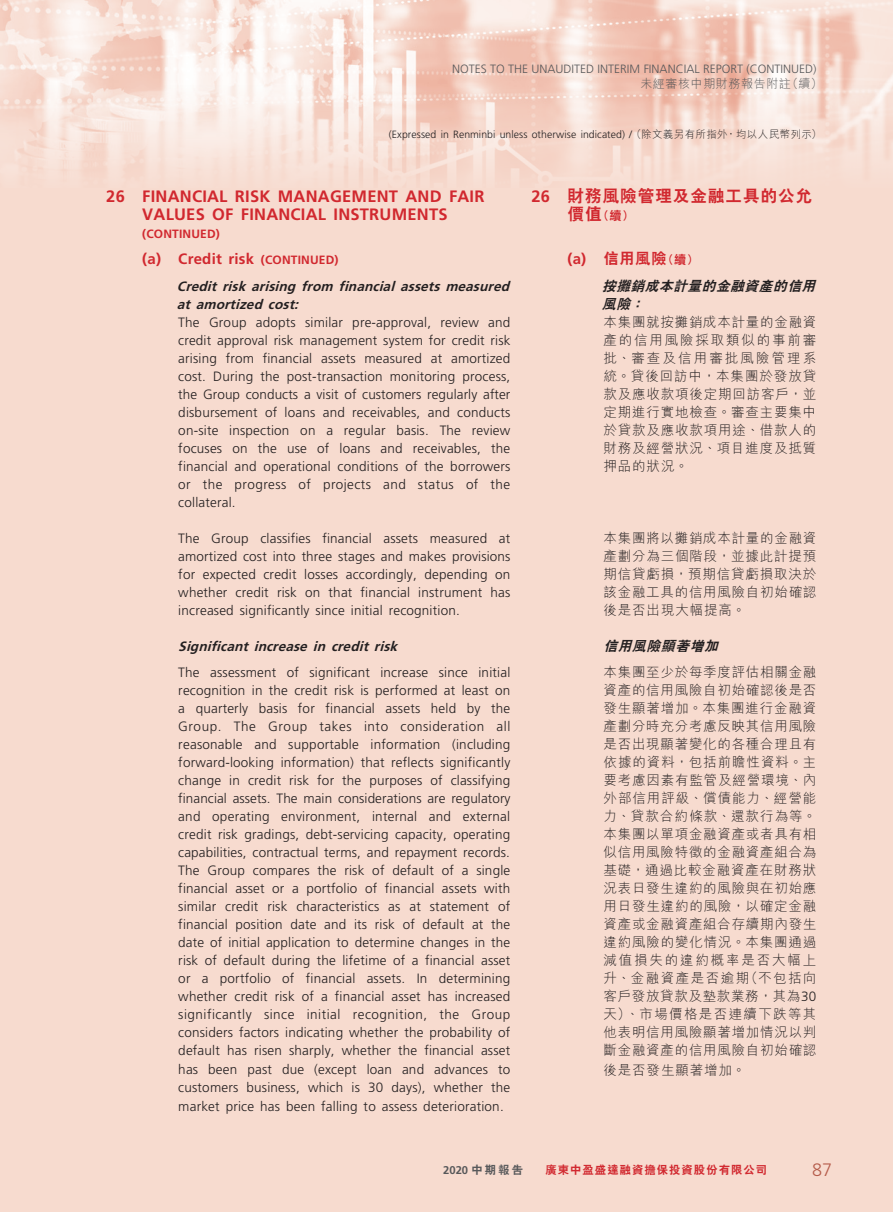
<style>
.page{position:relative;width:893px;height:1212px;background:#f7dbcf}
.page>*{position:absolute;margin:0;border:0;box-sizing:border-box;transform-origin:0 0}
.t1{font:300 18px "Frutiger LT Std";color:#b55b4a}
._03_H1{font:700 16.5px/18px "Frutiger LT Std";letter-spacing:.015em;color:#d1282f;text-align:center}
._03_H1-2{font:800 16.5px "C Hei 2 HK";letter-spacing:.065em;color:#d1282f}
._04___H2{font:700 15px "Frutiger LT Std";letter-spacing:.015em;color:#d1282f}
._04___H2-2{font:800 15px "C Hei 2 HK";color:#d1282f}
._13_____P4{font:300 13.5px/18px "Frutiger LT Std";letter-spacing:.015em;color:#231f20;text-align:justify}
._13_____P4-2{font:300 13.5px/18px "M Hei HK";letter-spacing:.06em;color:#231f20;text-align:justify}
._13_____P4-3{font:italic 700 13.5px/18px "Frutiger LT Std";color:#231f20}
._05_____H3{font:italic 700 13.5px "Frutiger LT Std";color:#231f20}
._13_____P4-4{font:italic 800 13.5px/18px "C Hei 2 HK";color:#231f20}
._05_____H3-2{font:italic 800 13.5px "C Hei 2 HK";color:#231f20}
.t2{font:300 12px "Frutiger LT Std";color:#57585a}
.t3{font:300 12px "M Hei HK";letter-spacing:.05em;color:#57585a}
._03_H1-3{font:700 12px "Frutiger LT Std";letter-spacing:.015em;color:#d1282f}
._03_H1-4{font:800 12px "C Hei 2 HK";color:#d1282f}
.t4{font:800 11.25px "C Hei 2 HK";letter-spacing:.1em;color:#d1282f}
.t5{font:700 11.25px "Frutiger LT Std";color:#57585a}
.t6{font:300 10.5px "Frutiger LT Std";letter-spacing:.005em;color:#231f20}
.s1{font-family:"M Hei HK"}
.s2{font-size:12px}
.s3{font-family:"Frutiger LT Std";font-weight:700}
.s4{font-size:16.5px}
.s5{font-family:"Frutiger LT Std"}
.s6{font-family:"C Hei 2 HK";font-weight:800}
</style>
<div class="page">
<img style="left:0;top:0;width:893px;height:173px">
<p class="t2" style="left:452px;top:62px;width:366px">NOTES TO THE UNAUDITED INTERIM FINANCIAL REPORT (CONTINUED)</p>
<p class="t3" style="left:640px;top:75px;width:184px">未經審核中期財務報告附註（續）</p>
<p class="t6" style="left:389px;top:128px;width:434px">(Expressed in Renminbi unless otherwise indicated) / <span class="s1">（除文義另有所指外，均以人民幣列示）</span></p>
<p class="_03_H1" style="left:106px;top:187px;width:380px">26 FINANCIAL RISK MANAGEMENT AND FAIR<br>VALUES OF FINANCIAL INSTRUMENTS</p>
<p class="_03_H1-3" style="left:142px;top:227px;width:79px">(CONTINUED)</p>
<p class="_04___H2" style="left:142px;top:250px;width:198px">(a) Credit risk <span class="s2">(CONTINUED)</span></p>
<p class="_13_____P4-3" style="left:177px;top:277px;width:338px">Credit risk arising from financial assets measured at amortized cost:</p>
<p class="_13_____P4" style="left:178px;top:313px;width:334px">The Group adopts similar pre-approval, review and credit approval risk management system for credit risk arising from financial assets measured at amortized cost. During the post-transaction monitoring process, the Group conducts a visit of customers regularly after disbursement of loans and receivables, and conducts on-site inspection on a regular basis. The review focuses on the use of loans and receivables, the financial and operational conditions of the borrowers or the progress of projects and status of the collateral.</p>
<p class="_13_____P4" style="left:178px;top:529px;width:334px">The Group classifies financial assets measured at amortized cost into three stages and makes provisions for expected credit losses accordingly, depending on whether credit risk on that financial instrument has increased significantly since initial recognition.</p>
<p class="_05_____H3" style="left:178px;top:638px;width:225px">Significant increase in credit risk</p>
<p class="_13_____P4" style="left:178px;top:664px;width:334px">The assessment of significant increase since initial recognition in the credit risk is performed at least on a quarterly basis for financial assets held by the Group. The Group takes into consideration all reasonable and supportable information (including forward-looking information) that reflects significantly change in credit risk for the purposes of classifying financial assets. The main considerations are regulatory and operating environment, internal and external credit risk gradings, debt-servicing capacity, operating capabilities, contractual terms, and repayment records.<br>The Group compares the risk of default of a single financial asset or a portfolio of financial assets with similar credit risk characteristics as at statement of financial position date and its risk of default at the date of initial application to determine changes in the risk of default during the lifetime of a financial asset or a portfolio of financial assets. In determining whether credit risk of a financial asset has increased significantly since initial recognition, the Group considers factors indicating whether the probability of default has risen sharply, whether the financial asset has been past due (except loan and advances to customers business, which is 30 days), whether the</p>
<p class="_13_____P4" style="left:178px;top:1097px;width:327px">market price has been falling to assess deterioration.</p>
<p class="_03_H1-2" style="left:531px;top:185px;width:282px"><span class="s3">26</span> 財務風險管理及金融工具的公允</p>
<p class="_03_H1-4" style="left:567px;top:207px;width:68px"><span class="s4">價值</span>（續）</p>
<p class="_04___H2-2" style="left:567px;top:249px;width:132px"><span class="s3">(a)</span> 信用風險<span class="s2">（續）</span></p>
<p class="_13_____P4-4" style="left:602px;top:277px;width:219px">按攤銷成本計量的金融資產的信用風險：</p>
<p class="_13_____P4-2" style="left:603px;top:312px;width:214px">本集團就按攤銷成本計量的金融資產的信用風險採取類似的事前審批、審查及信用審批風險管理系統。貸後回訪中，本集團於發放貸款及應收款項後定期回訪客戶，並定期進行實地檢查。審查主要集中於貸款及應收款項用途、借款人的財務及經營狀況、項目進度及抵質押品的狀況。</p>
<p class="_13_____P4-2" style="left:603px;top:528px;width:214px">本集團將以攤銷成本計量的金融資產劃分為三個階段，並據此計提預期信貸虧損，預期信貸虧損取決於該金融工具的信用風險自初始確認後是否出現大幅提高。</p>
<p class="_05_____H3-2" style="left:604px;top:637px;width:120px">信用風險顯著增加</p>
<p class="_13_____P4-2" style="left:603px;top:663px;width:214px">本集團至少於每季度評估相關金融資產的信用風險自初始確認後是否發生顯著增加。本集團進行金融資產劃分時充分考慮反映其信用風險是否出現顯著變化的各種合理且有依據的資料，包括前瞻性資料。主要考慮因素有監管及經營環境、內外部信用評級、償債能力、經營能力、貸款合約條款、還款行為等。本集團以單項金融資產或者具有相似信用風險特徵的金融資產組合為基礎，通過比較金融資產在財務狀況表日發生違約的風險與在初始應用日發生違約的風險，以確定金融資產或金融資產組合存續期內發生違約風險的變化情況。本集團通過減值損失的違約概率是否大幅上升、金融資產是否逾期（不包括向客戶發放貸款及墊款業務，其為<span class="s5">30</span>天）、市場價格是否連續下跌等其他表明信用風險顯著增加情況以判斷金融資產的信用風險自初始確認</p>
<p class="_13_____P4-2" style="left:603px;top:1060px;width:144px">後是否發生顯著增加。</p>
<p class="t5" style="left:443px;top:1163px;width:81px">2020 <span class="s6">中期報告</span></p>
<p class="t4" style="left:545px;top:1162px;width:223px">廣東中盈盛達融資擔保投資股份有限公司</p>
<h1 class="t1" style="left:812px;top:1159px;width:21px">87</h1>
</div>
